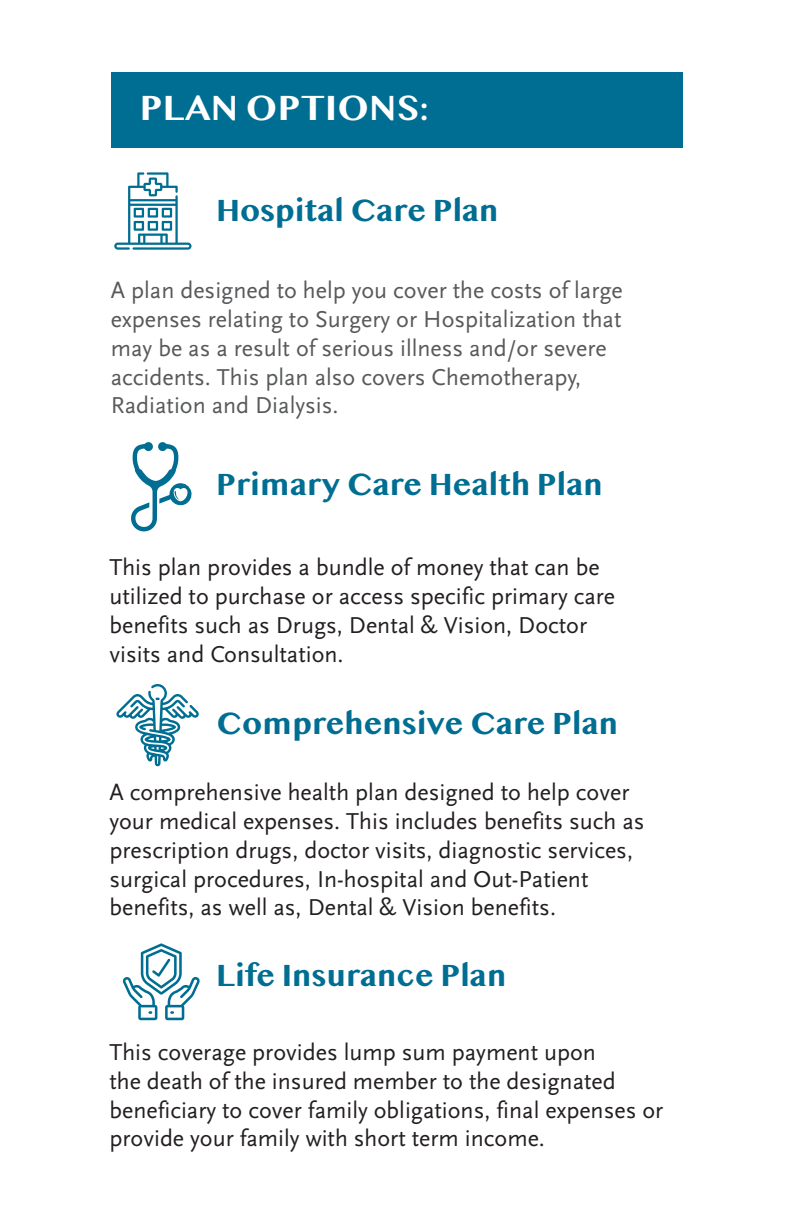
<style>
.page{position:relative;width:792px;height:1224px;background:#fff}
.page>*{position:absolute;margin:0;border:0;box-sizing:border-box;transform-origin:0 0}
.t1{font:700 32px "Bangla MN";color:#fff}
.t2{font:700 28px "Bangla MN";color:#006e92}
.t3{font:24px/28.8px "Scala Sans";color:#231f20}
.t4{font:24px "Scala Sans";color:#58595b}
</style>
<div class="page">
<div style="left:111px;top:72px;width:572px;height:75px;background:#006e92"></div>
<svg style="left:114px;top:172px;width:78px;height:78px"></svg>
<svg style="left:131px;top:442px;width:61px;height:90px"></svg>
<svg style="left:116px;top:684px;width:83px;height:82px"></svg>
<svg style="left:123px;top:943px;width:77px;height:77px"></svg>
<p class="t1" style="left:140px;top:90px;width:290px">PLAN OPTIONS:</p>
<p class="t2" style="left:216px;top:195px;width:284px">Hospital Care Plan</p>
<p class="t4" style="left:111px;top:277px;width:514px">A plan designed to help you cover the costs of large</p>
<p class="t4" style="left:111px;top:306px;width:512px">expenses relating to Surgery or Hospitalization that</p>
<p class="t4" style="left:111px;top:335px;width:497px">may be as a result of serious illness and/or severe</p>
<p class="t4" style="left:111px;top:364px;width:472px">accidents. This plan also covers Chemotherapy,</p>
<p class="t4" style="left:111px;top:393px;width:229px">Radiation and Dialysis.</p>
<p class="t2" style="left:216px;top:469px;width:388px">Primary Care Health Plan</p>
<p class="t3" style="left:109px;top:554px;width:492px">This plan provides a bundle of money that can be</p>
<p class="t3" style="left:109px;top:582px;width:507px">utilized to purchase or access specific primary care benefits such as Drugs, Dental &amp; Vision, Doctor</p>
<p class="t3" style="left:109px;top:640px;width:236px">visits and Consultation.</p>
<p class="t2" style="left:216px;top:708px;width:404px">Comprehensive Care Plan</p>
<p class="t3" style="left:109px;top:778px;width:537px">A comprehensive health plan designed to help cover your medical expenses. This includes benefits such as prescription drugs, doctor visits, diagnostic services, surgical procedures, In-hospital and Out-Patient</p>
<p class="t3" style="left:109px;top:894px;width:448px">benefits, as well as, Dental &amp; Vision benefits.</p>
<p class="t2" style="left:216px;top:960px;width:292px">Life Insurance Plan</p>
<p class="t3" style="left:109px;top:1038px;width:555px">This coverage provides lump sum payment upon<br>the death of the insured member to the designated beneficiary to cover family obligations, final expenses or provide your family with short term income.</p>
</div>
